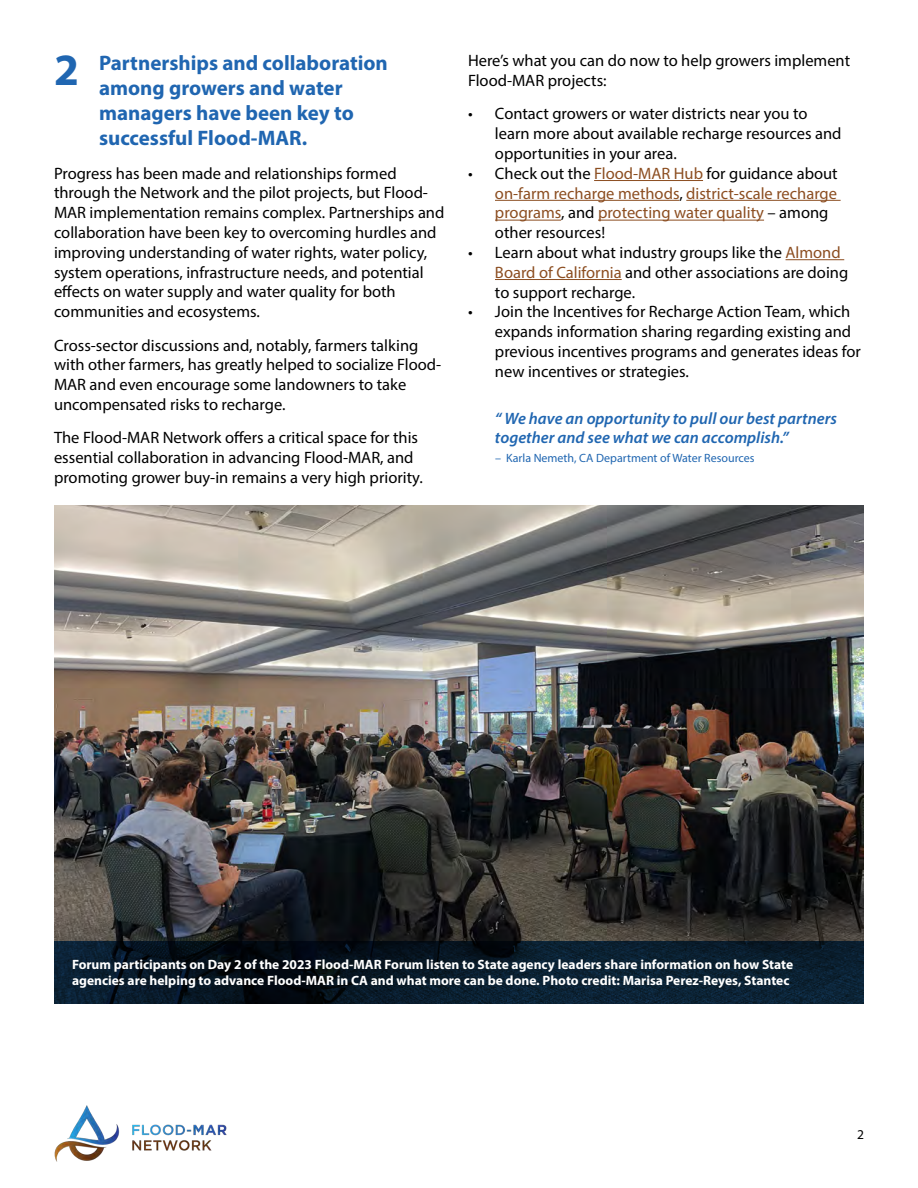
<style>
.page{position:relative;width:918px;height:1188px;background:#fff}
.page>*{position:absolute;margin:0;border:0;box-sizing:border-box;transform-origin:0 0}
.t1{font:700 21px/25.2px "Myriad Pro";color:#2066b1}
.t2{font:16.5px/19.8px "Myriad Pro";color:#000}
.t3{font:16.5px/19.8px "Myriad Pro";color:#8c4e21}
.t4{font:italic 600 16.5px/19.8px "Myriad Pro";color:#2066b1}
.t5{font:700 13.5px/16.2px "Myriad Pro";color:#fff}
.t6{font:13.5px "Myriad Pro";color:#000}
.t7{font:12px "Myriad Pro";color:#2066b1}
.s1{font-size:45px}
.s2{color:#000}
.s3{color:#8c4e21}
</style>
<div class="page">
<img style="left:54px;top:1105px;width:173px;height:57px">
<hr style="left:594px;top:180px;width:109px;height:1px;background:#8c4e21">
<hr style="left:495px;top:200px;width:184px;height:1px;background:#8c4e21">
<hr style="left:686px;top:200px;width:155px;height:1px;background:#8c4e21">
<hr style="left:495px;top:220px;width:66px;height:1px;background:#8c4e21">
<hr style="left:598px;top:220px;width:166px;height:1px;background:#8c4e21">
<hr style="left:786px;top:259px;width:58px;height:1px;background:#8c4e21">
<hr style="left:495px;top:279px;width:127px;height:1px;background:#8c4e21">
<img style="left:54px;top:506px;width:810px;height:435px">
<svg style="left:54px;top:941px;width:810px;height:62px;background:#081928"></svg>
<p class="t1" style="left:99px;top:49px;width:290px;text-indent:-45px"><span class="s1">2</span> Partnerships and collaboration among growers and water managers have been key to successful Flood-MAR.</p>
<p class="t2" style="left:54px;top:163px;width:392px">Progress has been made and relationships formed through the Network and the pilot projects, but Flood-MAR implementation remains complex. Partnerships and collaboration have been key to overcoming hurdles and improving understanding of water rights, water policy, system operations, infrastructure needs, and potential effects on water supply and water quality for both communities and ecosystems.</p>
<p class="t2" style="left:54px;top:335px;width:389px">Cross-sector discussions and, notably, farmers talking with other farmers, has greatly helped to socialize Flood-MAR and even encourage some landowners to take uncompensated risks to recharge.</p>
<p class="t2" style="left:54px;top:428px;width:370px">The Flood-MAR Network offers a critical space for this essential collaboration in advancing Flood-MAR, and promoting grower buy-in remains a very high priority.</p>
<p class="t2" style="left:468px;top:51px;width:384px">Here’s what you can do now to help growers implement<br>Flood-MAR projects:</p>
<p class="t2" style="left:495px;top:104px;width:348px;text-indent:-27px">• Contact growers or water districts near you to learn more about available recharge resources and opportunities in your area.</p>
<p class="t3" style="left:495px;top:163px;width:344px;text-indent:-27px"><span class="s2">• Check out the</span> Flood-MAR Hub <span class="s2">for guidance about </span>on-farm recharge methods<span class="s2">,</span> district-scale recharge programs<span class="s2">, and</span> protecting water quality <span class="s2">– among other resources!</span></p>
<p class="t2" style="left:495px;top:242px;width:355px;text-indent:-27px">• Learn about what industry groups like the <span class="s3">Almond<br>Board of California</span> and other associations are doing to support recharge.</p>
<p class="t2" style="left:495px;top:302px;width:367px;text-indent:-27px">• Join the Incentives for Recharge Action Team, which expands information sharing regarding existing and previous incentives programs and generates ideas for new incentives or strategies.</p>
<p class="t4" style="left:495px;top:408px;width:343px">“ We have an opportunity to pull our best partners together and see what we can accomplish.”</p>
<p class="t7" style="left:495px;top:451px;width:261px">– Karla Nemeth, CA Department of Water Resources</p>
<p class="t5" style="left:72px;top:956px;width:723px">Forum participants on Day 2 of the 2023 Flood-MAR Forum listen to State agency leaders share information on how State agencies are helping to advance Flood-MAR in CA and what more can be done. Photo credit: Marisa Perez-Reyes, Stantec</p>
<p class="t6" style="left:857px;top:1126px;width:8px">2</p>
</div>
